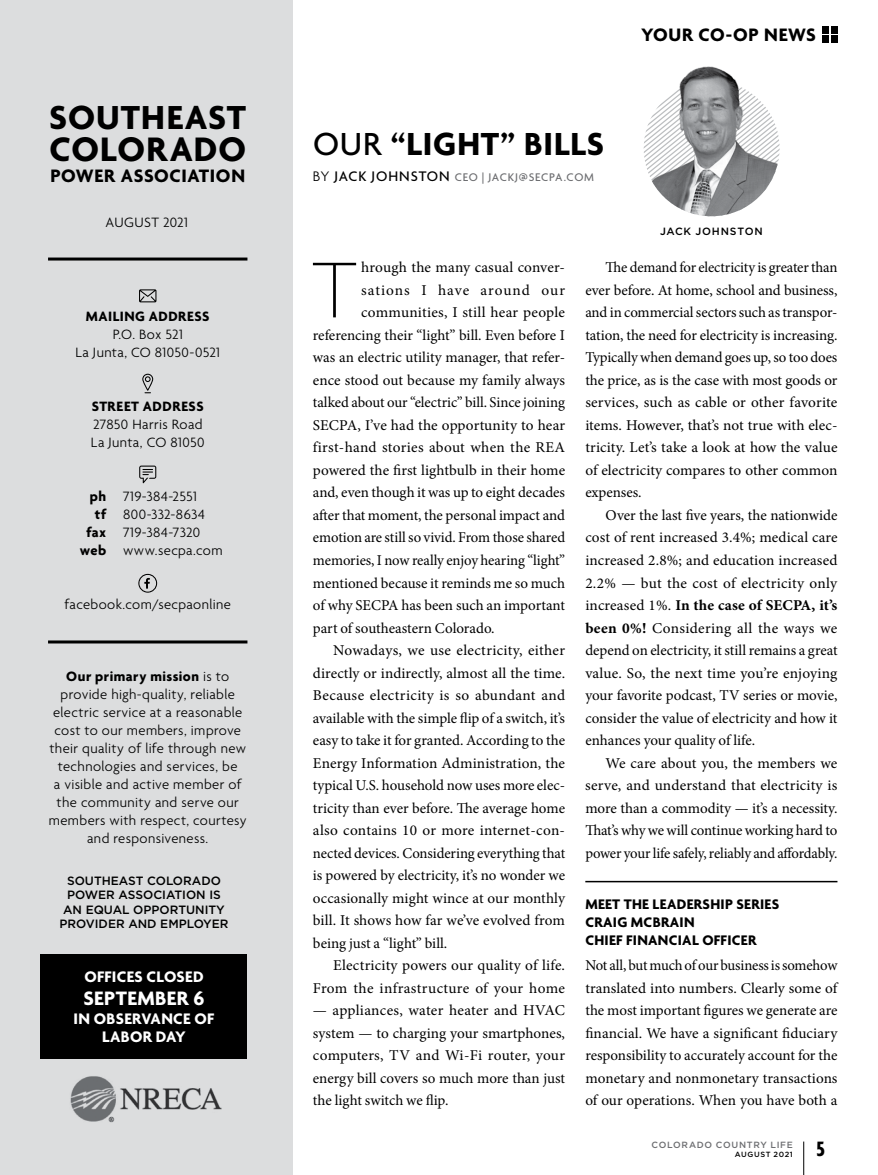
<style>
.page{position:relative;width:878px;height:1175px;background:#fff}
.page>*{position:absolute;margin:0;border:0;box-sizing:border-box;transform-origin:0 0}
.t1{font:100 85.5px "Agenda";color:#000}
.t2{font:700 36.75px "Agenda";letter-spacing:.025em;color:#000}
.t3{font:700 36px "Agenda";letter-spacing:.03em;color:#000}
.t4{font:700 34.5px "Agenda";letter-spacing:.02em;color:#000}
.t5{font:700 condensed 22.5px "Agenda";color:#000}
.t6{font:700 21px "Agenda";letter-spacing:.02em;color:#fff}
.t7{font:700 19.5px "Agenda";letter-spacing:.03em;color:#000}
.t8{font:700 16.5px/18px "Agenda";letter-spacing:.02em;color:#fff;text-align:center}
.t9{font:15px/22.5px "Minion Pro";color:#000;text-align:justify}
.t10{font:15px "Minion Pro";letter-spacing:.02em;color:#000}
.t11{font:700 15px/18px "Agenda";letter-spacing:.02em;color:#000}
.t12{font:15px "Minion Pro";letter-spacing:.025em;color:#000}
.t13{font:15px "Minion Pro";letter-spacing:.06em;color:#000}
.t14{font:300 14.7px/18px "Agenda";letter-spacing:.025em;color:#000;text-align:center}
.t15{font:700 14.7px "Agenda";letter-spacing:.035em;color:#000}
.t16{font:500 12px/14.4px "Gotham HTF";color:#000;text-align:center}
.t17{font:500 12px "Agenda";letter-spacing:.06em;color:#6d6e71}
.t18{font:500 10.5px "Gotham HTF";letter-spacing:.075em;color:#000}
.t19{font:500 9px "Gotham HTF";letter-spacing:.075em;color:#6d6e71}
.t20{font:500 7.5px "Gotham HTF";letter-spacing:.08em;color:#000}
.s1{font-weight:700}
.s2{font-weight:500}
.s3{font-weight:300;font-size:15px;color:#000}
.s4{font-size:15px;color:#000}
</style>
<div class="page">
<hr style="left:585px;top:880px;width:252px;height:2px;background:#000">
<div style="left:0;top:0;width:293px;height:1174px;background:#dcddde"></div>
<hr style="left:48px;top:640px;width:199px;height:3px;background:#000">
<hr style="left:48px;top:257px;width:199px;height:3px;background:#000">
<svg style="left:139px;top:289px;width:17px;height:13px"></svg>
<svg style="left:142px;top:374px;width:11px;height:19px"></svg>
<svg style="left:139px;top:465px;width:17px;height:18px"></svg>
<svg style="left:138px;top:574px;width:19px;height:18px"></svg>
<img style="left:70px;top:1076px;width:152px;height:47px">
<img style="left:643px;top:66px;width:136px;height:150px">
<div style="left:40px;top:954px;width:207px;height:104px;background:#000"></div>
<hr style="left:803px;top:1141px;width:1px;height:33px;background:#000">
<div style="left:830px;top:36px;width:7px;height:7px;background:#000"></div>
<div style="left:830px;top:26px;width:7px;height:7px;background:#000"></div>
<div style="left:821px;top:36px;width:7px;height:7px;background:#000"></div>
<div style="left:821px;top:26px;width:7px;height:7px;background:#000"></div>
<h3 class="t3" style="left:49px;top:98px;width:198px">SOUTHEAST</h3>
<h2 class="t2" style="left:49px;top:129px;width:198px">COLORADO</h2>
<h3 class="t7" style="left:50px;top:165px;width:196px">POWER ASSOCIATION</h3>
<p class="t14" style="left:106px;top:214px;width:84px">AUGUST 2021</p>
<p class="t15" style="left:86px;top:308px;width:125px">MAILING ADDRESS</p>
<p class="t14" style="left:75px;top:326px;width:146px">P.O. Box 521<br>La Junta, CO 81050-0521</p>
<p class="t15" style="left:92px;top:398px;width:113px">STREET ADDRESS</p>
<p class="t14" style="left:91px;top:416px;width:115px;text-align:left">27850 Harris Road<br>La Junta, CO 81050</p>
<p class="t14" style="left:90px;top:488px;width:108px"><span class="s1">ph</span> 719-384-2551</p>
<p class="t14" style="left:95px;top:506px;width:112px"><span class="s1">tf</span> 800-332-8634</p>
<p class="t14" style="left:86px;top:524px;width:115px"><span class="s1">fax</span> 719-384-7320</p>
<p class="t14" style="left:80px;top:542px;width:144px"><span class="s1">web</span> www.secpa.com</p>
<p class="t14" style="left:64px;top:596px;width:168px">facebook.com/secpaonline</p>
<p class="t14" style="left:49px;top:668px;width:199px"><span class="s1">Our primary mission</span> is to provide high-quality, reliable electric service at a reasonable cost to our members, improve their quality of life through new technologies and services, be<br>a visible and active member of the community and serve our members with respect, courtesy and responsiveness.</p>
<p class="t16" style="left:59px;top:873px;width:171px">SOUTHEAST COLORADO<br>POWER ASSOCIATION IS<br>AN EQUAL OPPORTUNITY<br>PROVIDER AND EMPLOYER</p>
<p class="t8" style="left:84px;top:969px;width:121px">OFFICES CLOSED</p>
<h3 class="t6" style="left:83px;top:986px;width:123px">SEPTEMBER 6</h3>
<p class="t8" style="left:74px;top:1011px;width:142px">IN OBSERVANCE OF<br>LABOR DAY</p>
<h3 class="t4" style="left:313px;top:125px;width:292px"><span class="s2">OUR</span> “LIGHT” BILLS</h3>
<p class="t17" style="left:313px;top:170px;width:283px"><span class="s3">BY</span> <span class="s4">JACK JOHNSTON</span> CEO | JACKJ@SECPA.COM</p>
<h3 class="t7" style="left:641px;top:24px;width:176px">YOUR CO-OP NEWS</h3>
<p class="t18" style="left:660px;top:226px;width:104px">JACK JOHNSTON</p>
<h1 class="t1" style="left:312px;top:244px;width:46px">T</h1>
<p class="t9" style="left:361px;top:256px;width:205px">hrough the many casual conver-</p>
<p class="t13" style="left:361px;top:280px;width:205px">sations I have around our</p>
<p class="t9" style="left:361px;top:301px;width:205px">communities, I still hear people</p>
<p class="t9" style="left:313px;top:324px;width:253px">referencing their “light” bill. Even before I</p>
<p class="t9" style="left:313px;top:346px;width:254px">was an electric utility manager, that refer-</p>
<p class="t9" style="left:313px;top:369px;width:254px">ence stood out because my family always</p>
<p class="t9" style="left:313px;top:391px;width:253px">talked about our “electric” bill. Since joining</p>
<p class="t9" style="left:313px;top:414px;width:253px">SECPA, I’ve had the opportunity to hear</p>
<p class="t9" style="left:313px;top:436px;width:253px">first-hand stories about when the REA</p>
<p class="t9" style="left:313px;top:459px;width:254px">powered the first lightbulb in their home</p>
<p class="t9" style="left:313px;top:481px;width:254px">and, even though it was up to eight decades</p>
<p class="t9" style="left:313px;top:504px;width:253px">after that moment, the personal impact and</p>
<p class="t9" style="left:313px;top:526px;width:254px">emotion are still so vivid. From those shared</p>
<p class="t9" style="left:313px;top:549px;width:254px">memories, I now really enjoy hearing “light”</p>
<p class="t9" style="left:313px;top:571px;width:254px">mentioned because it reminds me so much</p>
<p class="t9" style="left:313px;top:594px;width:253px">of why SECPA has been such an important</p>
<p class="t9" style="left:313px;top:616px;width:183px">part of southeastern Colorado.</p>
<p class="t10" style="left:333px;top:640px;width:233px">Nowadays, we use electricity, either</p>
<p class="t9" style="left:313px;top:661px;width:254px">directly or indirectly, almost all the time.</p>
<p class="t12" style="left:313px;top:685px;width:254px">Because electricity is so abundant and</p>
<p class="t9" style="left:313px;top:706px;width:254px">available with the simple flip of a switch, it’s</p>
<p class="t9" style="left:313px;top:729px;width:253px">easy to take it for granted. According to the</p>
<p class="t9" style="left:313px;top:751px;width:254px">Energy Information Administration, the</p>
<p class="t9" style="left:313px;top:774px;width:254px">typical U.S. household now uses more elec-</p>
<p class="t9" style="left:313px;top:796px;width:254px">tricity than ever before. The average home</p>
<p class="t9" style="left:313px;top:819px;width:254px">also contains 10 or more internet-con-</p>
<p class="t9" style="left:313px;top:841px;width:254px">nected devices. Considering everything that</p>
<p class="t9" style="left:313px;top:864px;width:253px">is powered by electricity, it’s no wonder we</p>
<p class="t9" style="left:313px;top:886px;width:254px">occasionally might wince at our monthly</p>
<p class="t9" style="left:313px;top:909px;width:253px">bill. It shows how far we’ve evolved from</p>
<p class="t9" style="left:313px;top:931px;width:136px">being just a “light” bill.</p>
<p class="t9" style="left:333px;top:954px;width:233px">Electricity powers our quality of life.</p>
<p class="t10" style="left:313px;top:977px;width:254px">From the infrastructure of your home</p>
<p class="t9" style="left:313px;top:999px;width:254px">— appliances, water heater and HVAC system — to charging your smartphones, computers, TV and Wi-Fi router, your energy bill covers so much more than just the light switch we flip.</p>
<p class="t9" style="left:585px;top:256px;width:254px;text-indent:20px">The demand for electricity is greater than ever before. At home, school and business, and in commercial sectors such as transpor&shy;tation, the need for electricity is increasing.<br>Typically when demand goes up, so too does the price, as is the case with most goods or services, such as cable or other favorite items. However, that’s not true with elec&shy;tricity. Let’s take a look at how the value of electricity compares to other common expenses.</p>
<p class="t9" style="left:585px;top:504px;width:254px;text-indent:20px">Over the last five years, the nationwide cost of rent increased 3.4%; medical care increased 2.8%; and education increased 2.2% — but the cost of electricity only increased 1%. <span class="s1">In the case of SECPA, it’s been 0%!</span> Considering all the ways we depend on electricity, it still remains a great value. So, the next time you’re enjoying your favorite podcast, TV series or movie, consider the value of electricity and how it enhances your quality of life.</p>
<p class="t9" style="left:585px;top:751px;width:254px;text-indent:20px">We care about you, the members we serve, and understand that electricity is more than a commodity — it’s a necessity.<br>That’s why we will continue working hard to power your life safely, reliably and affordably.</p>
<p class="t11" style="left:585px;top:896px;width:195px">MEET THE LEADERSHIP SERIES<br>CRAIG MCBRAIN<br>CHIEF FINANCIAL OFFICER</p>
<p class="t9" style="left:585px;top:954px;width:254px">Not all, but much of our business is somehow translated into numbers. Clearly some of the most important figures we generate are financial. We have a significant fiduciary responsibility to accurately account for the monetary and nonmonetary transactions of our operations. When you have both a</p>
<p class="t19" style="left:651px;top:1140px;width:143px">COLORADO COUNTRY LIFE</p>
<p class="t20" style="left:734px;top:1150px;width:59px">AUGUST 2021</p>
<h3 class="t5" style="left:816px;top:1136px;width:10px">5</h3>
</div>
